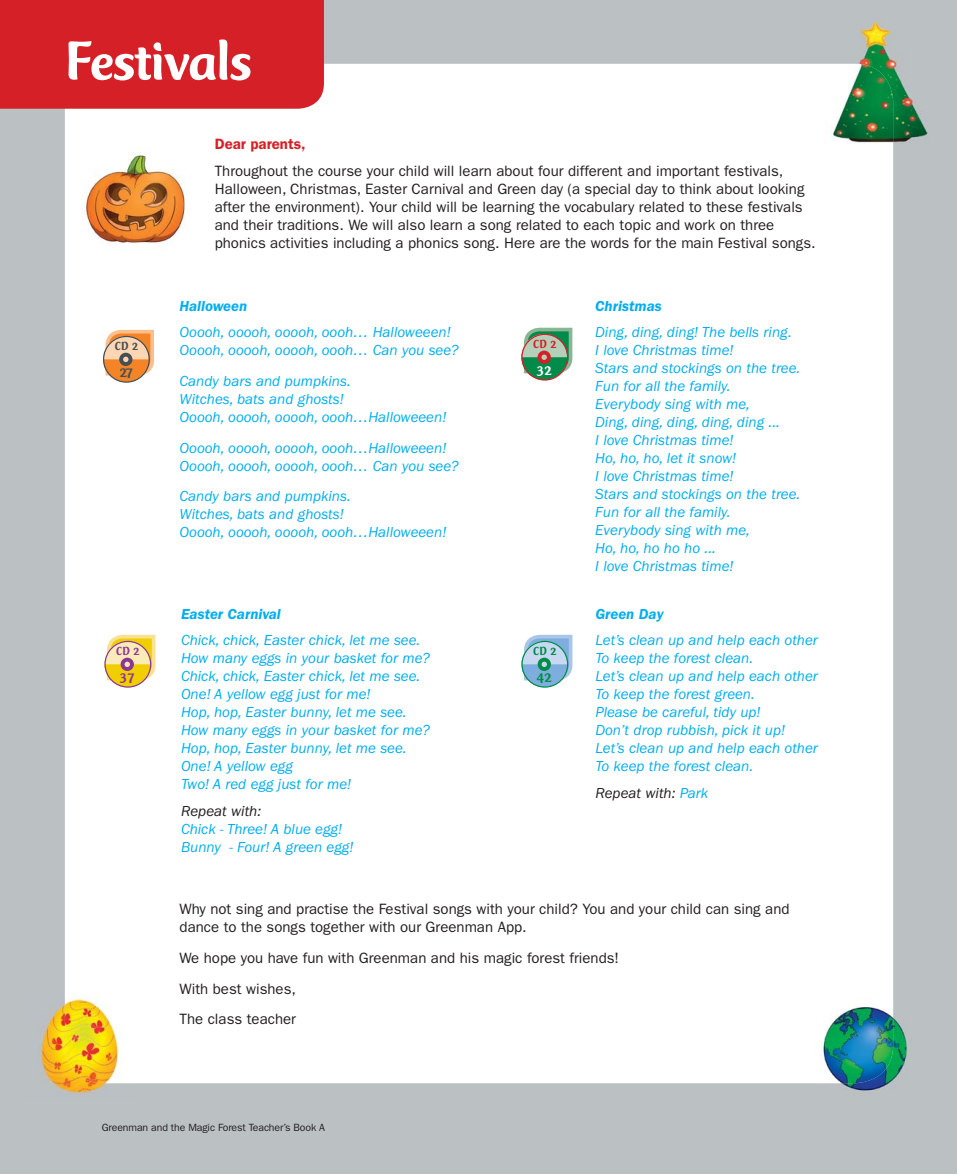
<style>
.page{position:relative;width:957px;height:1174px;background:#bbc0c3}
.page>*{position:absolute;margin:0;border:0;box-sizing:border-box;transform-origin:0 0}
.t1{font:500 57px "Club Type Std";letter-spacing:-.01em;color:#fff}
.t2{font:italic 15px/18px "ITC Franklin Gothic Std";color:#00aeef}
.t3{font:15px/18px "ITC Franklin Gothic Std";color:#231f20}
.t4{font:italic 600 15px "ITC Franklin Gothic Std";color:#00aeef}
.t5{font:italic 15px "ITC Franklin Gothic Std";color:#231f20}
.t6{font:600 15px "ITC Franklin Gothic Std";color:#d52027}
.t7{font:500 14.7px "Club Type Std";color:#455054}
.t8{font:500 14.7px "Club Type Std";color:#fff}
.t9{font:500 14.7px "Club Type Std";color:#8e3694}
.t10{font:500 14.7px "Club Type Std";color:#008c48}
.t11{font:500 12.15px "Club Type Std";color:#455054}
.t12{font:500 12.15px "Club Type Std";color:#d52027}
.t13{font:500 12.15px "Club Type Std";color:#8e3694}
.t14{font:500 12.15px "Club Type Std";color:#008c48}
.t15{font:10.5px "ITC Franklin Gothic Std";letter-spacing:-.01em;color:#231f20}
.s1{color:#00aeef}
</style>
<div class="page">
<div style="left:65px;top:64px;width:828px;height:1019px;background:#fff;border-radius:38px"></div>
<div style="left:0;top:0;width:324px;height:109px;background:#d52027"></div>
<img style="left:81px;top:154px;width:104px;height:90px">
<svg style="left:103px;top:336px;width:46px;height:46px"></svg>
<svg style="left:103px;top:329px;width:51px;height:48px;background:#eaad7a"></svg>
<div style="left:103px;top:336px;width:47px;height:47px;border:1px solid #455054;border-radius:50%"></div>
<img style="left:802px;top:18px;width:155px;height:126px">
<img style="left:802px;top:64px;width:91px;height:80px">
<svg style="left:521px;top:334px;width:46px;height:46px"></svg>
<svg style="left:522px;top:327px;width:51px;height:48px;background:#77a885"></svg>
<div style="left:521px;top:334px;width:47px;height:46px;border:1px solid #d52027;border-radius:50%"></div>
<img style="left:27px;top:992px;width:106px;height:105px">
<img style="left:65px;top:992px;width:68px;height:91px">
<svg style="left:104px;top:641px;width:46px;height:46px"></svg>
<svg style="left:105px;top:634px;width:51px;height:48px;background:#edd174"></svg>
<div style="left:104px;top:641px;width:47px;height:46px;border:1px solid #8e3694;border-radius:50%"></div>
<img style="left:814px;top:997px;width:101px;height:100px">
<img style="left:814px;top:997px;width:79px;height:86px">
<svg style="left:521px;top:641px;width:46px;height:46px"></svg>
<svg style="left:522px;top:634px;width:51px;height:48px;background:#9cc3db"></svg>
<div style="left:521px;top:641px;width:47px;height:46px;border:1px solid #008c48;border-radius:50%"></div>
<h1 class="t1" style="left:65px;top:39px;width:189px">Festivals</h1>
<p class="t6" style="left:215px;top:135px;width:92px">Dear parents,</p>
<p class="t3" style="left:215px;top:162px;width:602px">Throughout the course your child will learn about four different and important festivals, Halloween, Christmas, Easter Carnival and Green day (a special day to think about looking after the environment). Your child will be learning the vocabulary related to these festivals and their traditions. We will also learn a song related to each topic and work on three phonics activities including a phonics song. Here are the words for the main Festival songs.</p>
<p class="t11" style="left:115px;top:341px;width:25px">CD 2</p>
<p class="t7" style="left:120px;top:366px;width:15px">27</p>
<p class="t4" style="left:180px;top:296px;width:69px">Halloween</p>
<p class="t2" style="left:180px;top:324px;width:281px">Ooooh, ooooh, ooooh, oooh… Halloweeen!<br>Ooooh, ooooh, ooooh, oooh… Can you see?</p>
<p class="t2" style="left:180px;top:373px;width:268px">Candy bars and pumpkins.<br>Witches, bats and ghosts!<br>Ooooh, ooooh, ooooh, oooh…Halloweeen!</p>
<p class="t2" style="left:180px;top:439px;width:281px">Ooooh, ooooh, ooooh, oooh…Halloweeen!<br>Ooooh, ooooh, ooooh, oooh… Can you see?</p>
<p class="t2" style="left:180px;top:488px;width:268px">Candy bars and pumpkins.<br>Witches, bats and ghosts!<br>Ooooh, ooooh, ooooh, oooh…Halloweeen!</p>
<p class="t12" style="left:533px;top:339px;width:25px">CD 2</p>
<p class="t8" style="left:537px;top:364px;width:16px">32</p>
<p class="t4" style="left:595px;top:296px;width:68px">Christmas</p>
<p class="t2" style="left:595px;top:324px;width:206px">Ding, ding, ding! The bells ring.<br>I love Christmas time!<br>Stars and stockings on the tree.<br>Fun for all the family.<br>Everybody sing with me,<br>Ding, ding, ding, ding, ding ...<br>I love Christmas time!<br>Ho, ho, ho, let it snow!<br>I love Christmas time!<br>Stars and stockings on the tree.<br>Fun for all the family.<br>Everybody sing with me,<br>Ho, ho, ho ho ho ...<br>I love Christmas time!</p>
<p class="t13" style="left:116px;top:646px;width:25px">CD 2</p>
<p class="t9" style="left:120px;top:671px;width:16px">37</p>
<p class="t4" style="left:181px;top:604px;width:101px">Easter Carnival</p>
<p class="t2" style="left:181px;top:632px;width:251px">Chick, chick, Easter chick, let me see.<br>How many eggs in your basket for me?<br>Chick, chick, Easter chick, let me see.<br>One! A yellow egg just for me!<br>Hop, hop, Easter bunny, let me see.<br>How many eggs in your basket for me?<br>Hop, hop, Easter bunny, let me see.<br>One! A yellow egg<br>Two! A red egg just for me!</p>
<p class="t5" style="left:181px;top:805px;width:82px">Repeat with:</p>
<p class="t2" style="left:181px;top:820px;width:174px">Chick - Three! A blue egg!<br>Bunny - Four! A green egg!</p>
<p class="t14" style="left:533px;top:646px;width:25px">CD 2</p>
<p class="t10" style="left:537px;top:671px;width:16px">42</p>
<p class="t4" style="left:595px;top:604px;width:70px">Green Day</p>
<p class="t2" style="left:595px;top:632px;width:224px">Let’s clean up and help each other<br>To keep the forest clean.<br>Let’s clean up and help each other<br>To keep the forest green.<br>Please be careful, tidy up!<br>Don’t drop rubbish, pick it up!<br>Let’s clean up and help each other<br>To keep the forest clean.</p>
<p class="t5" style="left:595px;top:787px;width:114px">Repeat with: <span class="s1">Park</span></p>
<p class="t3" style="left:180px;top:901px;width:611px">Why not sing and practise the Festival songs with your child? You and your child can sing and dance to the songs together with our Greenman App.</p>
<p class="t3" style="left:180px;top:943px;width:441px;line-height:30.8px">We hope you have fun with Greenman and his magic forest friends!<br>With best wishes,<br>The class teacher</p>
<p class="t15" style="left:102px;top:1123px;width:225px">Greenman and the Magic Forest Teacher’s Book A</p>
</div>
